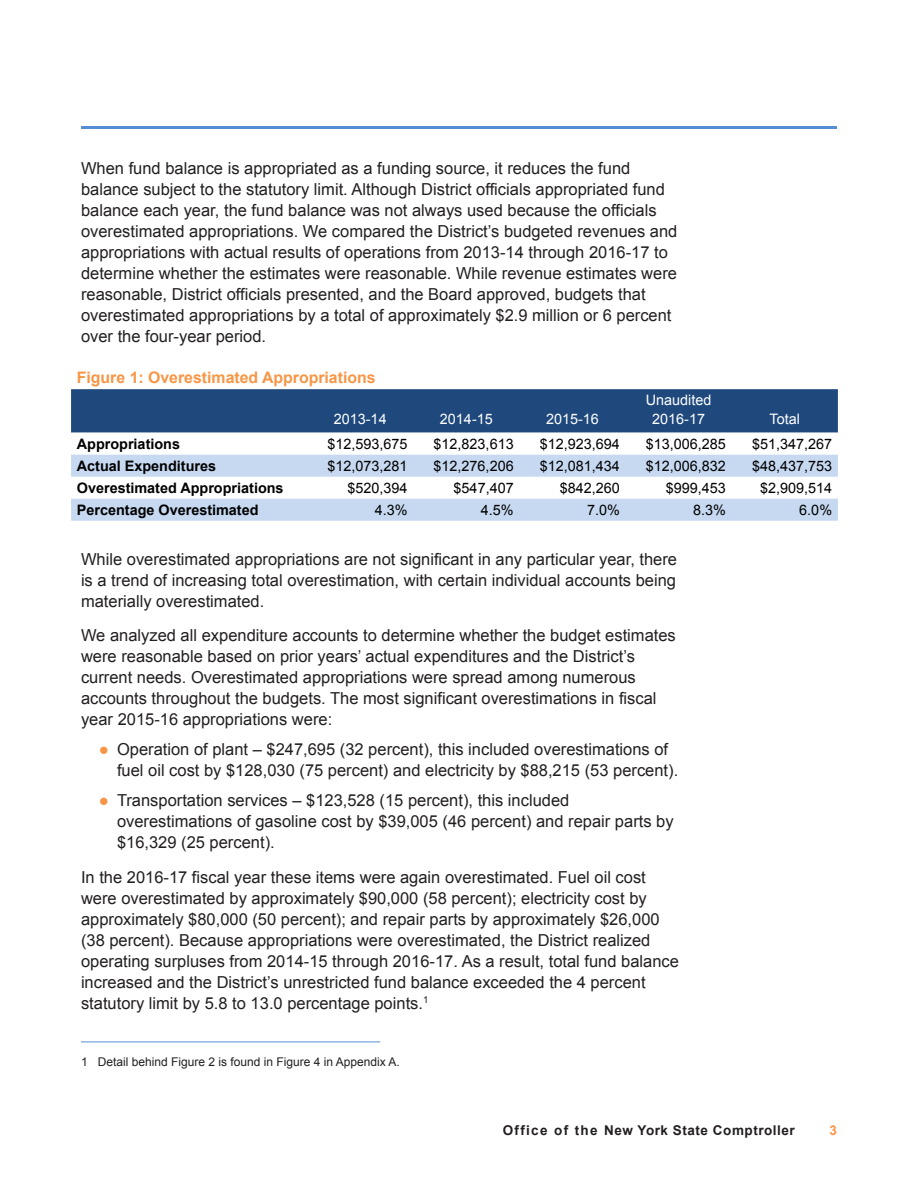
<style>
.page{position:relative;width:918px;height:1188px;background:#fff}
.page>*{position:absolute;margin:0;border:0;box-sizing:border-box;transform-origin:0 0}
.Body_Text{font:16.5px/21px "Arial";color:#231f20}
._7_Figures{font:700 15.9px "Arial";color:#f79646}
._7_Figures-2{font:14.4px "Arial";color:#000}
._7_Figures-3{font:700 14.4px "Arial";color:#000}
._7_Figures-4{font:14.4px "Arial";color:#fff}
.t1{font:700 13.5px "Arial";letter-spacing:.04em;color:#231f20}
.t2{font:700 13.5px "Arial";color:#f79646}
.Footnotes{font:12px "Arial";color:#231f20}
.s1{color:#f79646}
</style>
<div class="page">
<hr style="left:81px;top:126px;width:756px;height:3px;background:#558ed5">
<div style="left:71px;top:389px;width:767px;height:44px;background:#1f497d"></div>
<svg style="left:71px;top:454px;width:767px;height:1px"></svg>
<svg style="left:71px;top:455px;width:767px;height:66px;fill:#c6d9f1"></svg>
<hr style="left:81px;top:1041px;width:299px;height:2px;background:#8eb4e3">
<p class="Body_Text" style="left:81px;top:158px;width:598px">When fund balance is appropriated as a funding source, it reduces the fund balance subject to the statutory limit. Although District officials appropriated fund balance each year, the fund balance was not always used because the officials overestimated appropriations. We compared the District’s budgeted revenues and appropriations with actual results of operations from 2013-14 through 2016-17 to determine whether the estimates were reasonable. While revenue estimates were reasonable, District officials presented, and the Board approved, budgets that overestimated appropriations by a total of approximately $2.9 million or 6 percent over the four-year period.</p>
<p class="_7_Figures" style="left:77px;top:367px;width:300px">Figure 1: Overestimated Appropriations</p>
<p class="_7_Figures-4" style="left:334px;top:410px;width:54px">2013-14</p>
<p class="_7_Figures-4" style="left:440px;top:410px;width:54px">2014-15</p>
<p class="_7_Figures-4" style="left:546px;top:410px;width:54px">2015-16</p>
<p class="_7_Figures-4" style="left:646px;top:391px;width:67px">Unaudited</p>
<p class="_7_Figures-4" style="left:652px;top:410px;width:54px">2016-17</p>
<p class="_7_Figures-4" style="left:770px;top:410px;width:32px">Total</p>
<p class="_7_Figures-3" style="left:77px;top:434px;width:105px">Appropriations</p>
<p class="_7_Figures-2" style="left:327px;top:434px;width:82px">$12,593,675</p>
<p class="_7_Figures-2" style="left:434px;top:434px;width:82px">$12,823,613</p>
<p class="_7_Figures-2" style="left:540px;top:434px;width:82px">$12,923,694</p>
<p class="_7_Figures-2" style="left:646px;top:434px;width:82px">$13,006,285</p>
<p class="_7_Figures-2" style="left:752px;top:434px;width:82px">$51,347,267</p>
<p class="_7_Figures-3" style="left:77px;top:456px;width:141px">Actual Expenditures</p>
<p class="_7_Figures-2" style="left:327px;top:456px;width:82px">$12,073,281</p>
<p class="_7_Figures-2" style="left:434px;top:456px;width:82px">$12,276,206</p>
<p class="_7_Figures-2" style="left:540px;top:456px;width:82px">$12,081,434</p>
<p class="_7_Figures-2" style="left:646px;top:456px;width:82px">$12,006,832</p>
<p class="_7_Figures-2" style="left:752px;top:456px;width:82px">$48,437,753</p>
<p class="_7_Figures-3" style="left:77px;top:478px;width:208px">Overestimated Appropriations</p>
<p class="_7_Figures-2" style="left:347px;top:478px;width:62px">$520,394</p>
<p class="_7_Figures-2" style="left:454px;top:478px;width:62px">$547,407</p>
<p class="_7_Figures-2" style="left:560px;top:478px;width:62px">$842,260</p>
<p class="_7_Figures-2" style="left:666px;top:478px;width:62px">$999,453</p>
<p class="_7_Figures-2" style="left:760px;top:478px;width:74px">$2,909,514</p>
<p class="_7_Figures-3" style="left:77px;top:500px;width:183px">Percentage Overestimated</p>
<p class="_7_Figures-2" style="left:375px;top:500px;width:34px">4.3%</p>
<p class="_7_Figures-2" style="left:481px;top:500px;width:34px">4.5%</p>
<p class="_7_Figures-2" style="left:587px;top:500px;width:34px">7.0%</p>
<p class="_7_Figures-2" style="left:693px;top:500px;width:34px">8.3%</p>
<p class="_7_Figures-2" style="left:799px;top:500px;width:34px">6.0%</p>
<p class="Body_Text" style="left:81px;top:549px;width:598px;text-align:justify">While overestimated appropriations are not significant in any particular year, there is a trend of increasing total overestimation, with certain individual accounts being materially overestimated.</p>
<p class="Body_Text" style="left:81px;top:625px;width:596px">We analyzed all expenditure accounts to determine whether the budget estimates were reasonable based on prior years’ actual expenditures and the District’s current needs. Overestimated appropriations were spread among numerous accounts throughout the budgets. The most significant overestimations in fiscal year 2015-16 appropriations were:</p>
<p class="Body_Text" style="left:117px;top:739px;width:560px;text-indent:-18px"><span class="s1">●</span> Operation of plant – $247,695 (32 percent), this included overestimations of fuel oil cost by $128,030 (75 percent) and electricity by $88,215 (53 percent).</p>
<p class="Body_Text" style="left:117px;top:790px;width:558px;text-indent:-18px"><span class="s1">●</span> Transportation services – $123,528 (15 percent), this included overestimations of gasoline cost by $39,005 (46 percent) and repair parts by $16,329 (25 percent).</p>
<p class="Body_Text" style="left:81px;top:867px;width:600px">In the 2016-17 fiscal year these items were again overestimated. Fuel oil cost were overestimated by approximately $90,000 (58 percent); electricity cost by approximately $80,000 (50 percent); and repair parts by approximately $26,000 (38 percent). Because appropriations were overestimated, the District realized operating surpluses from 2014-15 through 2016-17. As a result, total fund balance increased and the District’s unrestricted fund balance exceeded the 4 percent statutory limit by 5. 8 to 13. 0 percentage points. <sup>1</sup></p>
<p class="Footnotes" style="left:81px;top:1054px;width:318px">1 Detail behind Figure 2 is found in Figure 4 in Appendix A.</p>
<p class="t1" style="left:503px;top:1121px;width:294px">Office of the New York State Comptroller</p>
<p class="t2" style="left:829px;top:1121px;width:9px">3</p>
</div>
